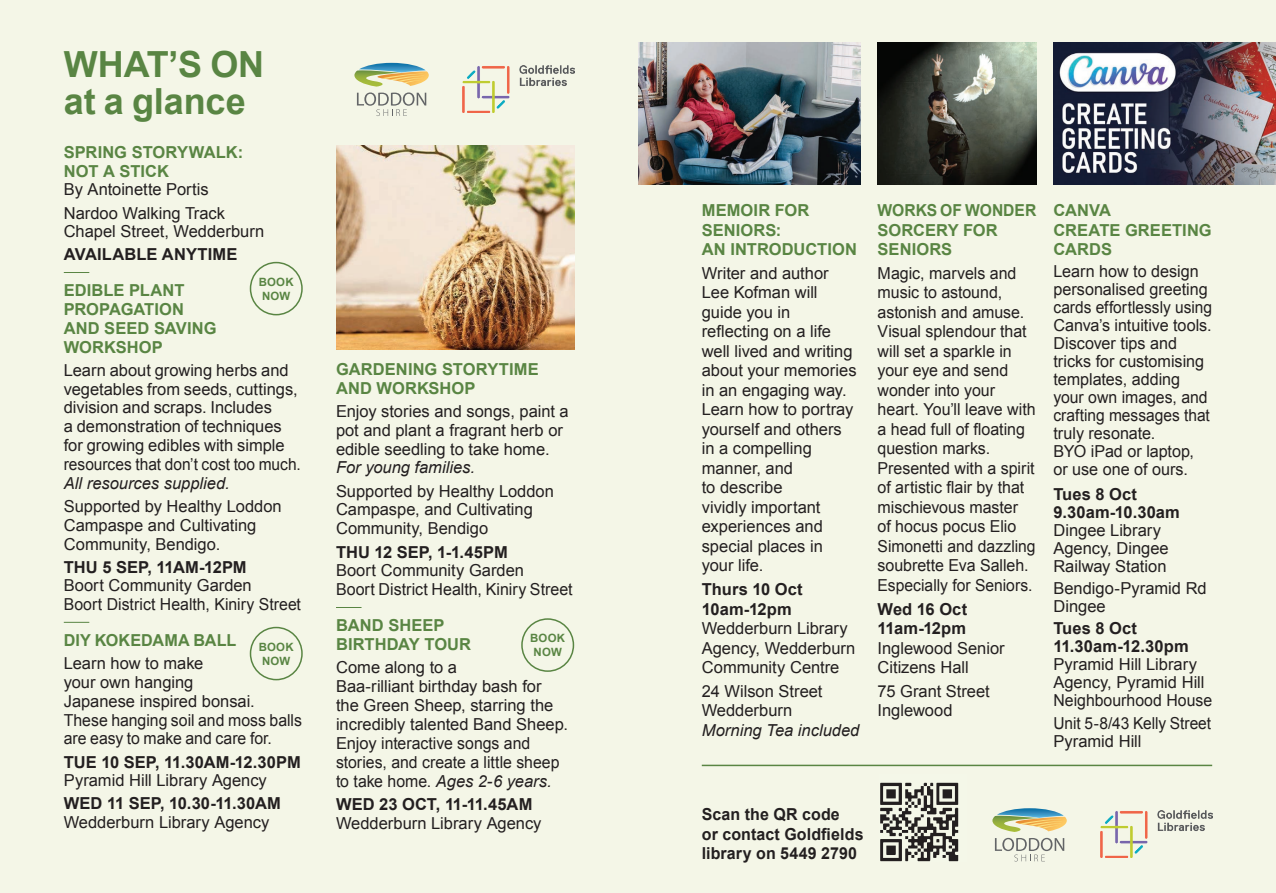
<style>
.page{position:relative;width:1276px;height:893px;background:#fff}
.page>*{position:absolute;margin:0;border:0;box-sizing:border-box;transform-origin:0 0}
.t1{font:700 36px/37.2px "Arial";letter-spacing:-.005em;color:#598543}
.t2{font:16.5px/19.5px "Arial";color:#231f20}
.t3{font:700 16.5px/18.9px "Arial";letter-spacing:.005em;color:#598543}
.t4{font:700 16.5px/19.5px "Arial";letter-spacing:.005em;color:#231f20}
.t5{font:16.5px/18px "Arial";color:#231f20;scale:.94 1}
.t6{font:700 16.5px/19.5px "Arial";letter-spacing:.005em;color:#598543;scale:.95 1}
.t7{font:700 11.4px/13.6px "Arial";letter-spacing:.02em;color:#598543}
.s1{font-weight:400;color:#231f20}
.s2{font-style:italic}
.s3{font-weight:700}
.s4{font-weight:400}
</style>
<div class="page">
<div style="left:0;top:0;width:638px;height:893px;background:#f4f6e7"></div>
<svg style="left:354px;top:63px;width:75px;height:53px"></svg>
<img style="left:462px;top:65px;width:112px;height:48px">
<svg style="left:64px;top:272px;width:25px;height:1px"></svg>
<svg style="left:64px;top:622px;width:25px;height:1px"></svg>
<svg style="left:336px;top:607px;width:25px;height:1px"></svg>
<div style="left:250px;top:627px;width:53px;height:53px;border:2px solid #598543;border-radius:50%"></div>
<div style="left:250px;top:262px;width:53px;height:53px;border:2px solid #598543;border-radius:50%"></div>
<div style="left:521px;top:618px;width:53px;height:54px;border:2px solid #598543;border-radius:50%"></div>
<div style="left:638px;top:0;width:638px;height:893px;background:#f4f6e7"></div>
<svg style="left:992px;top:808px;width:74px;height:24px"></svg>
<svg style="left:995px;top:838px;width:69px;height:23px"></svg>
<img style="left:1100px;top:811px;width:112px;height:47px">
<img style="left:638px;top:43px;width:222px;height:142px">
<img style="left:1053px;top:43px;width:223px;height:142px">
<img style="left:877px;top:43px;width:159px;height:142px">
<img style="left:880px;top:782px;width:79px;height:79px">
<hr style="left:702px;top:765px;width:510px;height:1px;background:#598543">
<img style="left:336px;top:146px;width:238px;height:204px">
<p class="t1" style="left:64px;top:47px;width:202px">WHAT’S ON at a glance</p>
<p class="t3" style="left:64px;top:143px;width:181px">SPRING STORYWALK:<br>NOT A STICK<br><span class="s1">By Antoinette Portis</span></p>
<p class="t2" style="left:64px;top:204px;width:202px;line-height:18.8px">Nardoo Walking Track<br>Chapel Street, Wedderburn</p>
<p class="t4" style="left:64px;top:245px;width:175px">AVAILABLE ANYTIME</p>
<p class="t3" style="left:64px;top:282px;width:154px">EDIBLE PLANT<br>PROPAGATION<br>AND SEED SAVING<br>WORKSHOP</p>
<p class="t2" style="left:64px;top:361px;width:238px;line-height:18.9px">Learn about growing herbs and vegetables from seeds, cuttings, division and scraps. Includes<br>a demonstration of techniques for growing edibles with simple resources that don’t cost too much.<br><span class="s2">All resources supplied.</span></p>
<p class="t2" style="left:64px;top:497px;width:219px;line-height:18.9px">Supported by Healthy Loddon<br>Campaspe and Cultivating<br>Community, Bendigo.</p>
<p class="t2" style="left:64px;top:557px;width:239px;line-height:18.9px"><span class="s3">THU 5 SEP, 11AM-12PM<br></span>Boort Community Garden<br>Boort District Health, Kiniry Street</p>
<p class="t3" style="left:64px;top:631px;width:174px">DIY KOKEDAMA BALL</p>
<p class="t2" style="left:64px;top:654px;width:240px;line-height:18.8px">Learn how to make<br>your own hanging<br>Japanese inspired bonsai.<br>These hanging soil and moss balls are easy to make and care for.</p>
<p class="t4" style="left:64px;top:753px;width:238px;line-height:18.9px">TUE 10 SEP, 11.30AM-12.30PM<br><span class="s4">Pyramid Hill Library Agency</span></p>
<p class="t2" style="left:64px;top:794px;width:219px;line-height:18.9px"><span class="s3">WED 11 SEP, 10.30-11.30AM<br></span>Wedderburn Library Agency</p>
<p class="t7" style="left:259px;top:275px;width:36px">BOOK<br>NOW</p>
<p class="t7" style="left:259px;top:640px;width:36px">BOOK<br>NOW</p>
<p class="t3" style="left:336px;top:360px;width:204px">GARDENING STORYTIME<br>AND WORKSHOP</p>
<p class="t2" style="left:336px;top:402px;width:234px;line-height:18.9px">Enjoy stories and songs, paint a pot and plant a fragrant herb or edible seedling to take home.<br><span class="s2">For young families.</span></p>
<p class="t2" style="left:336px;top:481px;width:219px;line-height:18.9px">Supported by Healthy Loddon<br>Campaspe, and Cultivating<br>Community, Bendigo</p>
<p class="t2" style="left:336px;top:542px;width:238px;line-height:18.9px"><span class="s3">THU 12 SEP, 1-1.45PM<br></span>Boort Community Garden<br>Boort District Health, Kiniry Street</p>
<p class="t3" style="left:336px;top:617px;width:137px">BAND SHEEP<br>BIRTHDAY TOUR</p>
<p class="t2" style="left:336px;top:658px;width:234px;line-height:18.9px">Come along to a<br>Baa-rilliant birthday bash for the Green Sheep, starring the incredibly talented Band Sheep.<br>Enjoy interactive songs and stories, and create a little sheep to take home. <span class="s2">Ages 2-6 years.</span></p>
<p class="t2" style="left:336px;top:795px;width:207px;line-height:18.9px"><span class="s3">WED 23 OCT, 11-11.45AM<br></span>Wedderburn Library Agency</p>
<p class="t7" style="left:530px;top:632px;width:36px">BOOK<br>NOW</p>
<p class="t3" style="left:702px;top:201px;width:157px;line-height:19.5px">MEMOIR FOR<br>SENIORS:<br>AN INTRODUCTION</p>
<p class="t2" style="left:702px;top:263px;width:156px">Writer and author<br>Lee Kofman will guide you in reflecting on a life well lived and writing about your memories in an engaging way.<br>Learn how to portray yourself and others in a compelling manner, and<br>to describe<br>vividly important experiences and special places in your life.</p>
<p class="t2" style="left:702px;top:580px;width:155px"><span class="s3">Thurs 10 Oct<br>10am-12pm<br></span>Wedderburn Library<br>Agency, Wedderburn<br>Community Centre</p>
<p class="t2" style="left:702px;top:681px;width:159px">24 Wilson Street<br>Wedderburn<br><span class="s2">Morning Tea included</span></p>
<p class="t6" style="left:877px;top:201px;width:169px">WORKS OF WONDER<br>SORCERY FOR<br>SENIORS</p>
<p class="t2" style="left:877px;top:263px;width:160px">Magic, marvels and music to astound, astonish and amuse.<br>Visual splendour that will set a sparkle in your eye and send wonder into your heart. You’ll leave with a head full of floating question marks.<br>Presented with a spirit of artistic flair by that mischievous master<br>of hocus pocus Elio<br>Simonetti and dazzling soubrette Eva Salleh.<br>Especially for Seniors.</p>
<p class="t2" style="left:877px;top:599px;width:129px"><span class="s3">Wed 16 Oct<br>11am-12pm<br></span>Inglewood Senior<br>Citizens Hall</p>
<p class="t2" style="left:877px;top:681px;width:114px">75 Grant Street<br>Inglewood</p>
<p class="t3" style="left:1053px;top:201px;width:160px;line-height:19.5px">CANVA<br>CREATE GREETING<br>CARDS</p>
<p class="t2" style="left:1053px;top:263px;width:160px;line-height:18px">Learn how to design personalised greeting cards effortlessly using<br>Canva’s intuitive tools.<br>Discover tips and tricks for customising templates, adding your own images, and crafting messages that truly resonate.<br>BYO iPad or laptop, or use one of ours.</p>
<p class="t2" style="left:1053px;top:485px;width:128px;line-height:18px"><span class="s3">Tues 8 Oct<br>9.30am-10.30am<br></span>Dingee Library<br>Agency, Dingee<br>Railway Station</p>
<p class="t2" style="left:1053px;top:579px;width:155px;line-height:18px">Bendigo-Pyramid Rd<br>Dingee</p>
<p class="t2" style="left:1053px;top:620px;width:160px;line-height:18px"><span class="s3">Tues 8 Oct<br>11.30am-12.30pm<br></span>Pyramid Hill Library<br>Agency, Pyramid Hill<br>Neighbourhood House</p>
<p class="t5" style="left:1053px;top:714px;width:169px">Unit 5-8/43 Kelly Street<br>Pyramid Hill</p>
<p class="t4" style="left:702px;top:805px;width:163px">Scan the QR code<br>or contact Goldfields library on 5449 2790</p>
</div>
